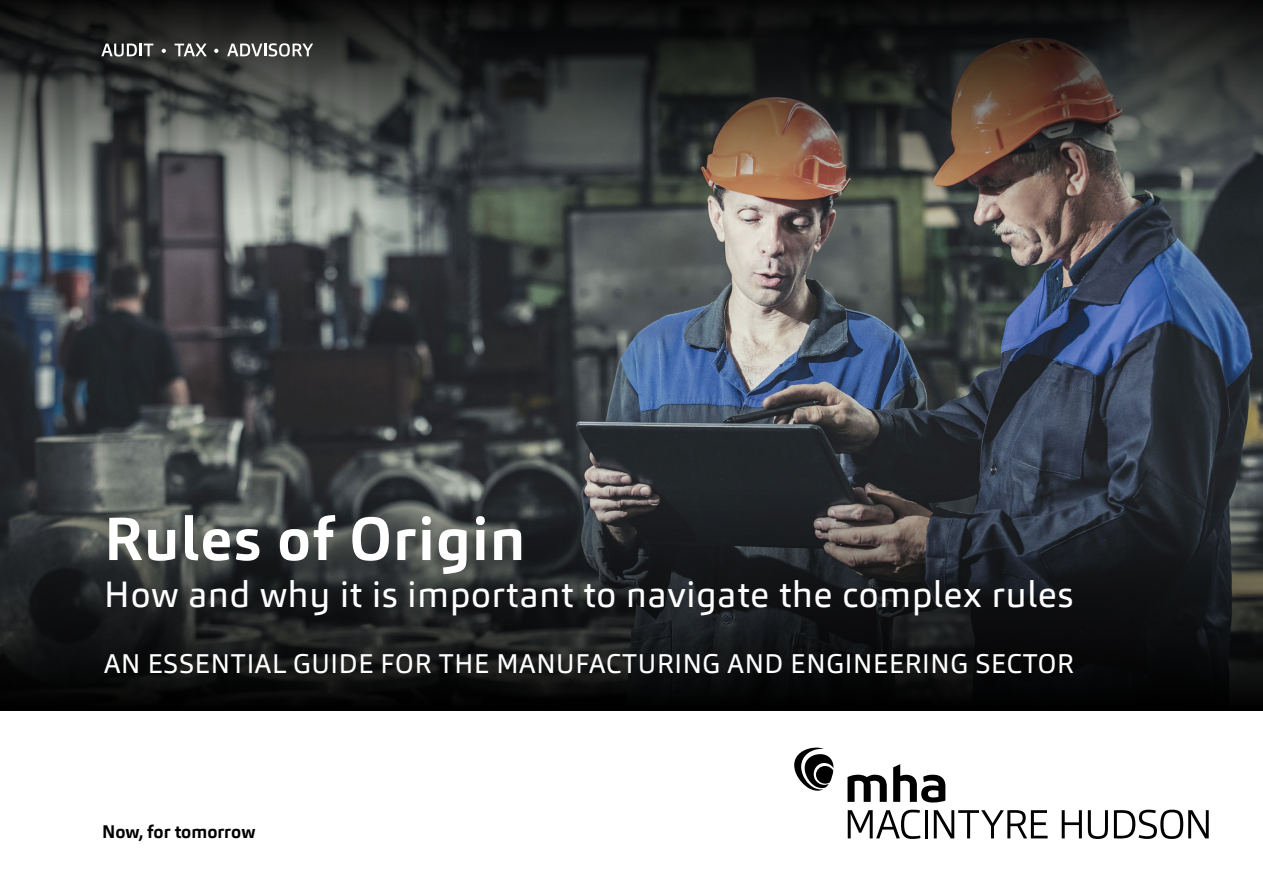
<style>
.page{position:relative;width:1263px;height:893px;background:#fff}
.page>*{position:absolute;margin:0;border:0;box-sizing:border-box;transform-origin:0 0}
.t1{font:700 60px "Carnac";letter-spacing:.025em;color:#fff}
.t2{font:36px "Carnac";letter-spacing:.025em;color:#fff}
.t3{font:26.7px "Carnac";letter-spacing:.025em;color:#fff}
.t4{font:700 18px "Carnac";color:#000}
</style>
<div class="page">
<svg style="left:847px;top:775px;width:40px;height:27px"></svg>
<svg style="left:893px;top:764px;width:52px;height:38px"></svg>
<svg style="left:848px;top:810px;width:72px;height:29px"></svg>
<hr style="left:925px;top:810px;width:3px;height:28px;background:#000">
<svg style="left:934px;top:810px;width:113px;height:28px"></svg>
<svg style="left:1062px;top:810px;width:20px;height:28px"></svg>
<svg style="left:1088px;top:810px;width:20px;height:29px"></svg>
<svg style="left:1114px;top:810px;width:95px;height:29px"></svg>
<svg style="left:794px;top:748px;width:39px;height:43px"></svg>
<img style="left:0;top:208px;width:1263px;height:281px">
<svg style="left:0;top:0;width:1263px;height:208px;background:#3d3c38"></svg>
<svg style="left:0;top:489px;width:1263px;height:221px;background:#1f2123"></svg>
<svg style="left:101px;top:44px;width:52px;height:13px"></svg>
<svg style="left:175px;top:44px;width:32px;height:12px"></svg>
<svg style="left:227px;top:43px;width:86px;height:14px"></svg>
<svg style="left:162px;top:49px;width:4px;height:4px"></svg>
<svg style="left:214px;top:49px;width:4px;height:4px"></svg>
<h1 class="t1" style="left:104px;top:500px;width:423px">Rules of Origin</h1>
<h2 class="t2" style="left:104px;top:572px;width:971px">How and why it is important to navigate the complex rules</h2>
<p class="t3" style="left:104px;top:647px;width:971px">AN ESSENTIAL GUIDE FOR THE MANUFACTURING AND ENGINEERING SECTOR</p>
<p class="t4" style="left:102px;top:820px;width:155px">Now, for tomorrow</p>
</div>
